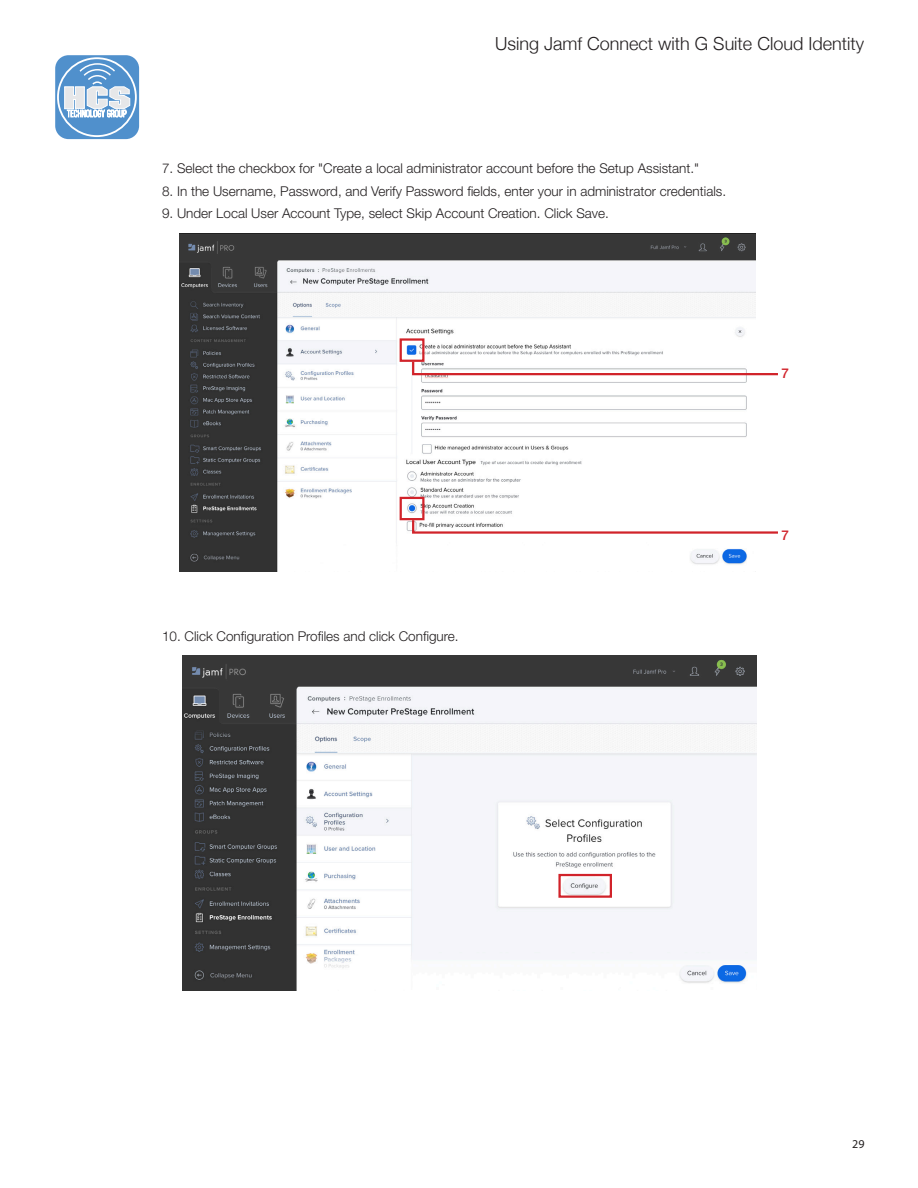
<style>
.page{position:relative;width:918px;height:1188px;background:#fff}
.page>*{position:absolute;margin:0;border:0;box-sizing:border-box;transform-origin:0 0}
.t1{font:300 18px "Helvetica Neue";color:#231f20}
.Copy-space_numbering{font:300 13.5px "Helvetica Neue LT Std";color:#231f20}
.Copy-space_numbering-2{font:500 13.5px "Helvetica Neue LT Std";color:#d1232a}
.t2{font:12px "Myriad Pro";color:#231f20}
</style>
<div class="page">
<svg style="left:54px;top:54px;width:86px;height:86px"></svg>
<div style="left:55px;top:55px;width:84px;height:84px;background:#5090cc;border-radius:13px"></div>
<svg style="left:64px;top:62px;width:66px;height:57px"></svg>
<div style="left:57px;top:57px;width:80px;height:80px;border:2px solid #fff;border-radius:50%"></div>
<img style="left:179px;top:234px;width:576px;height:337px">
<img style="left:183px;top:655px;width:573px;height:335px">
<div style="left:400px;top:338px;width:24px;height:24px;border:2px solid #d1232a"></div>
<div style="left:400px;top:497px;width:24px;height:23px;border:2px solid #d1232a"></div>
<svg style="left:411px;top:360px;width:367px;height:16px"></svg>
<svg style="left:411px;top:518px;width:367px;height:17px"></svg>
<div style="left:558px;top:874px;width:54px;height:24px;border:2px solid #d1232a"></div>
<h1 class="t1" style="left:495px;top:29px;width:370px">Using Jamf Connect with G Suite Cloud Identity</h1>
<p class="Copy-space_numbering" style="left:162px;top:160px;width:539px">7. Select the checkbox for "Create a local administrator account before the Setup Assistant."</p>
<p class="Copy-space_numbering" style="left:162px;top:183px;width:566px">8. In the Username, Password, and Verify Password fields, enter your in administrator credentials.</p>
<p class="Copy-space_numbering" style="left:162px;top:205px;width:448px">9. Under Local User Account Type, select Skip Account Creation. Click Save.</p>
<p class="Copy-space_numbering-2" style="left:782px;top:365px;width:9px">7</p>
<p class="Copy-space_numbering" style="left:162px;top:627px;width:298px">10. Click Configuration Profiles and click Configure.</p>
<p class="Copy-space_numbering-2" style="left:782px;top:528px;width:9px">7</p>
<p class="t2" style="left:852px;top:1136px;width:14px">29</p>
</div>
